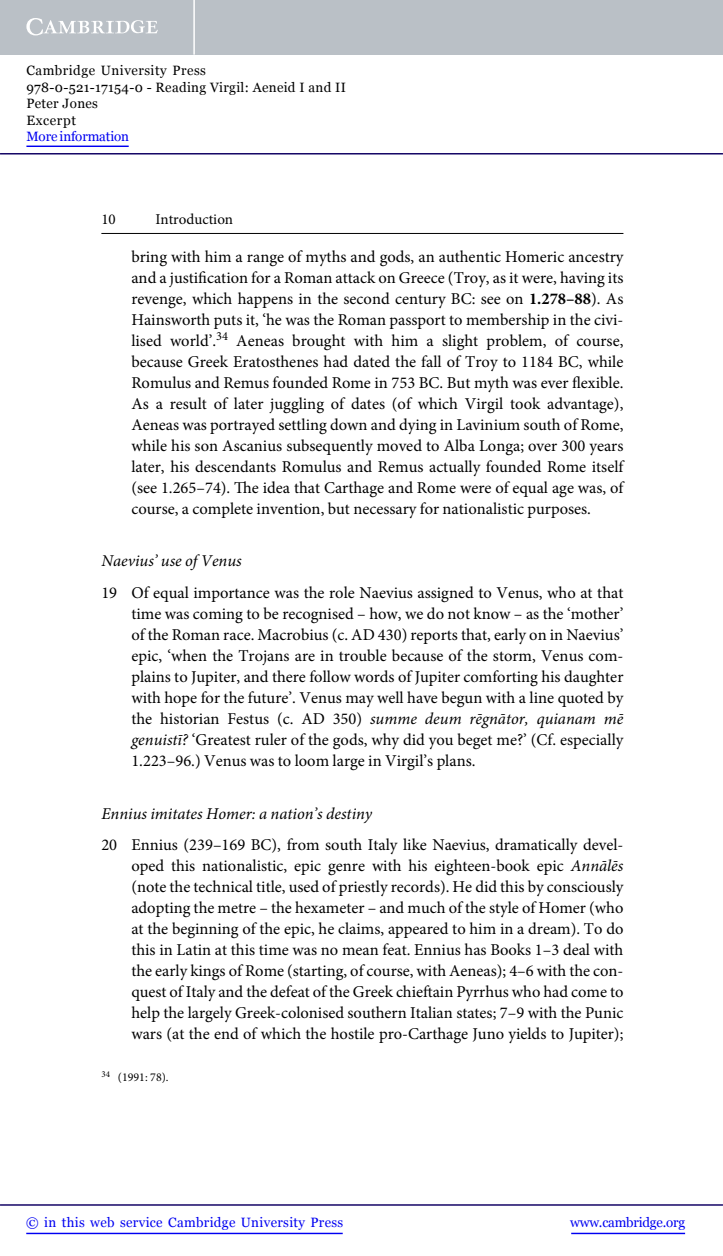
<style>
.page{position:relative;width:723px;height:1256px;background:#fff}
.page>*{position:absolute;margin:0;border:0;box-sizing:border-box;transform-origin:0 0}
.t1{font:16.5px/21px "Minion Pro";color:#000;text-align:justify}
.t2{font:italic 16.5px "Minion Pro";color:#000}
.t3{font:15px "Minion Pro";color:#000}
.t4{font:13.5px/16.4px "Georgia";letter-spacing:.025em;color:#000}
.t5{font:13.5px "Georgia";letter-spacing:.025em;color:#0000f1}
.t6{font:13.5px "Georgia";letter-spacing:-.015em;color:#0000f1}
.t7{font:13.5px "Georgia";letter-spacing:-.01em;color:#0000f1}
.t8{font:12px "Minion Pro";color:#000}
.s1{font-weight:700}
.s2{font-style:italic}
</style>
<div class="page">
<hr style="left:101px;top:233px;width:522px;height:1px;background:#000">
<div style="left:0;top:0;width:723px;height:55px;background:#bac0c6"></div>
<svg style="left:26px;top:18px;width:132px;height:17px"></svg>
<hr style="left:193px;top:0;width:2px;height:55px;background:#fff">
<hr style="left:0;top:153px;width:723px;height:1px;background:#150666">
<hr style="left:571px;top:1232px;width:114px;height:1px;background:#0000f1">
<hr style="left:0;top:1203px;width:723px;height:2px;background:#150666">
<hr style="left:26px;top:1232px;width:317px;height:1px;background:#0000f1">
<hr style="left:26px;top:145px;width:103px;height:2px;background:#0000f1">
<p class="t4" style="left:26px;top:63px;width:321px">Cambridge University Press<br>978-0-521-17154-0 - Reading Virgil: Aeneid I and II<br>Peter Jones<br>Excerpt</p>
<p class="t7" style="left:26px;top:128px;width:104px">More information</p>
<p class="t3" style="left:101px;top:213px;width:16px">10</p>
<p class="t3" style="left:155px;top:213px;width:79px">Introduction</p>
<p class="t1" style="left:131px;top:247px;width:494px">bring with him a range of myths and gods, an authentic Homeric ancestry and a justification for a Roman attack on Greece (Troy, as it were, having its revenge, which happens in the second century BC: see on <span class="s1">1.278–88</span>). As Hainsworth puts it, ‘he was the Roman passport to membership in the civi&shy;lised world’.<sup>34</sup> Aeneas brought with him a slight problem, of course, because Greek Eratosthenes had dated the fall of Troy to 1184 BC, while Romulus and Remus founded Rome in 753 BC. But myth was ever flexible.<br>As a result of later juggling of dates (of which Virgil took advantage), Aeneas was portrayed settling down and dying in Lavinium south of Rome, while his son Ascanius subsequently moved to Alba Longa; over 300 years later, his descendants Romulus and Remus actually founded Rome itself (see 1.265–74). The idea that Carthage and Rome were of equal age was, of course, a complete invention, but necessary for nationalistic purposes.</p>
<p class="t2" style="left:101px;top:554px;width:142px">Naevius’ use of Venus</p>
<p class="t1" style="left:131px;top:583px;width:494px;text-indent:-30px">19 Of equal importance was the role Naevius assigned to Venus, who at that time was coming to be recognised – how, we do not know – as the ‘mother’ of the Roman race. Macrobius (c. AD 430) reports that, early on in Naevius’ epic, ‘when the Trojans are in trouble because of the storm, Venus com&shy;plains to Jupiter, and there follow words of Jupiter comforting his daughter with hope for the future’. Venus may well have begun with a line quoted by the historian Festus (c. AD 350) <span class="s2">summe deum rēgnātor, quianam mē genuistī?</span> ‘Greatest ruler of the gods, why did you beget me?’ (Cf. especially 1.223–96.) Venus was to loom large in Virgil’s plans.</p>
<p class="t2" style="left:101px;top:806px;width:272px">Ennius imitates Homer: a nation’s destiny</p>
<p class="t1" style="left:131px;top:835px;width:494px;text-indent:-30px">20 Ennius (239–169 BC), from south Italy like Naevius, dramatically devel&shy;oped this nationalistic, epic genre with his eighteen- book epic <span class="s2">Annālēs </span>(note the technical title, used of priestly records). He did this by consciously adopting the metre – the hexameter – and much of the style of Homer (who at the beginning of the epic, he claims, appeared to him in a dream). To do this in Latin at this time was no mean feat. Ennius has Books 1–3 deal with the early kings of Rome (starting, of course, with Aeneas); 4–6 with the con&shy;quest of Italy and the defeat of the Greek chieftain Pyrrhus who had come to help the largely Greek- colonised southern Italian states; 7–9 with the Punic wars (at the end of which the hostile pro- Carthage Juno yields to Jupiter);</p>
<p class="t8" style="left:101px;top:1072px;width:69px"><sup>34</sup> (1991: 78).</p>
<p class="t5" style="left:26px;top:1214px;width:319px">© in this web service Cambridge University Press</p>
<p class="t6" style="left:570px;top:1214px;width:117px">www.cambridge.org</p>
</div>
